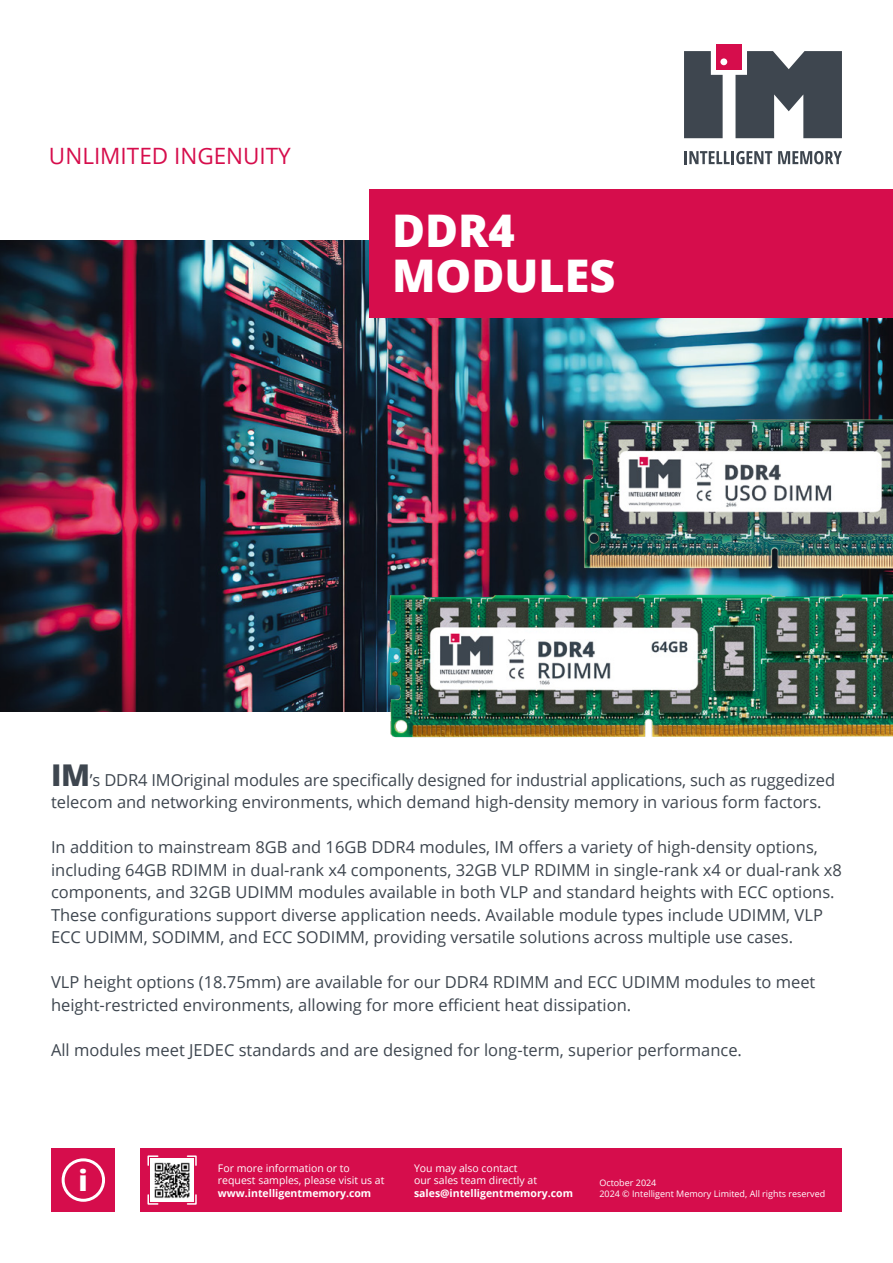
<style>
.page{position:relative;width:893px;height:1263px;background:#fff}
.page>*{position:absolute;margin:0;border:0;box-sizing:border-box;transform-origin:0 0}
.t1{font:800 45px/45px "Open Sans";color:#fff}
.t2{font:800 28.5px "Open Sans";color:#fff}
.t3{font:22.5px "Open Sans";color:#d60d4c}
.t4{font:16.5px/22.5px "Open Sans";color:#3e464f}
.t5{font:10.5px/12.6px "Open Sans";color:#fff}
.t6{font:700 10.5px "Open Sans";color:#fff}
.t7{font:9px/10.8px "Open Sans";color:#fff}
.s1{font-weight:800;font-size:30px}
</style>
<div class="page">
<div style="left:140px;top:1148px;width:702px;height:64px;background:#d60d4c"></div>
<svg style="left:147px;top:1155px;width:50px;height:50px"></svg>
<div style="left:51px;top:1148px;width:64px;height:64px;background:#d60d4c"></div>
<div style="left:62px;top:1158px;width:43px;height:44px;border:3px solid #fff;border-radius:50%"></div>
<svg style="left:735px;top:51px;width:107px;height:87px"></svg>
<svg style="left:684px;top:51px;width:39px;height:87px;background:#485058"></svg>
<div style="left:716px;top:44px;width:26px;height:26px;background:#d60d4c"></div>
<div style="left:720px;top:58px;width:7px;height:7px;background:#fff;border-radius:50%"></div>
<svg style="left:684px;top:151px;width:88px;height:13px"></svg>
<svg style="left:778px;top:151px;width:64px;height:13px"></svg>
<img style="left:0;top:241px;width:893px;height:470px">
<img style="left:386px;top:591px;width:507px;height:147px">
<img style="left:583px;top:418px;width:310px;height:152px">
<div style="left:370px;top:190px;width:523px;height:128px;background:#d60d4c"></div>
<h3 class="t3" style="left:49px;top:141px;width:243px">UNLIMITED INGENUITY</h3>
<h1 class="t1" style="left:392px;top:206px;width:225px">DDR4<br>MODULES</h1>
<p class="t4" style="left:51px;top:768px;width:786px"><span class="s1">IM</span>’s DDR4 IMOriginal modules are specifically designed for industrial applications, such as ruggedized telecom and networking environments, which demand high-density memory in various form factors.</p>
<p class="t4" style="left:51px;top:835px;width:792px">In addition to mainstream 8GB and 16GB DDR4 modules, IM offers a variety of high-density options, including 64GB RDIMM in dual-rank x4 components, 32GB VLP RDIMM in single-rank x4 or dual-rank x8 components, and 32GB UDIMM modules available in both VLP and standard heights with ECC options.<br>These configurations support diverse application needs. Available module types include UDIMM, VLP ECC UDIMM, SODIMM, and ECC SODIMM, providing versatile solutions across multiple use cases.</p>
<p class="t4" style="left:51px;top:970px;width:766px">VLP height options (18.75mm) are available for our DDR4 RDIMM and ECC UDIMM modules to meet height-restricted environments, allowing for more efficient heat dissipation.</p>
<p class="t4" style="left:51px;top:1038px;width:692px">All modules meet JEDEC standards and are designed for long-term, superior performance.</p>
<h2 class="t2" style="left:79px;top:1159px;width:11px">i</h2>
<p class="t5" style="left:218px;top:1161px;width:168px">For more information or to request samples, please visit us at</p>
<p class="t6" style="left:218px;top:1185px;width:155px">www.intelligentmemory.com</p>
<p class="t5" style="left:414px;top:1161px;width:125px">You may also contact our sales team directly at</p>
<p class="t6" style="left:414px;top:1185px;width:160px">sales@intelligentmemory.com</p>
<p class="t7" style="left:599px;top:1177px;width:227px">October 2024<br>2024 © Intelligent Memory Limited, All rights reserved</p>
</div>
